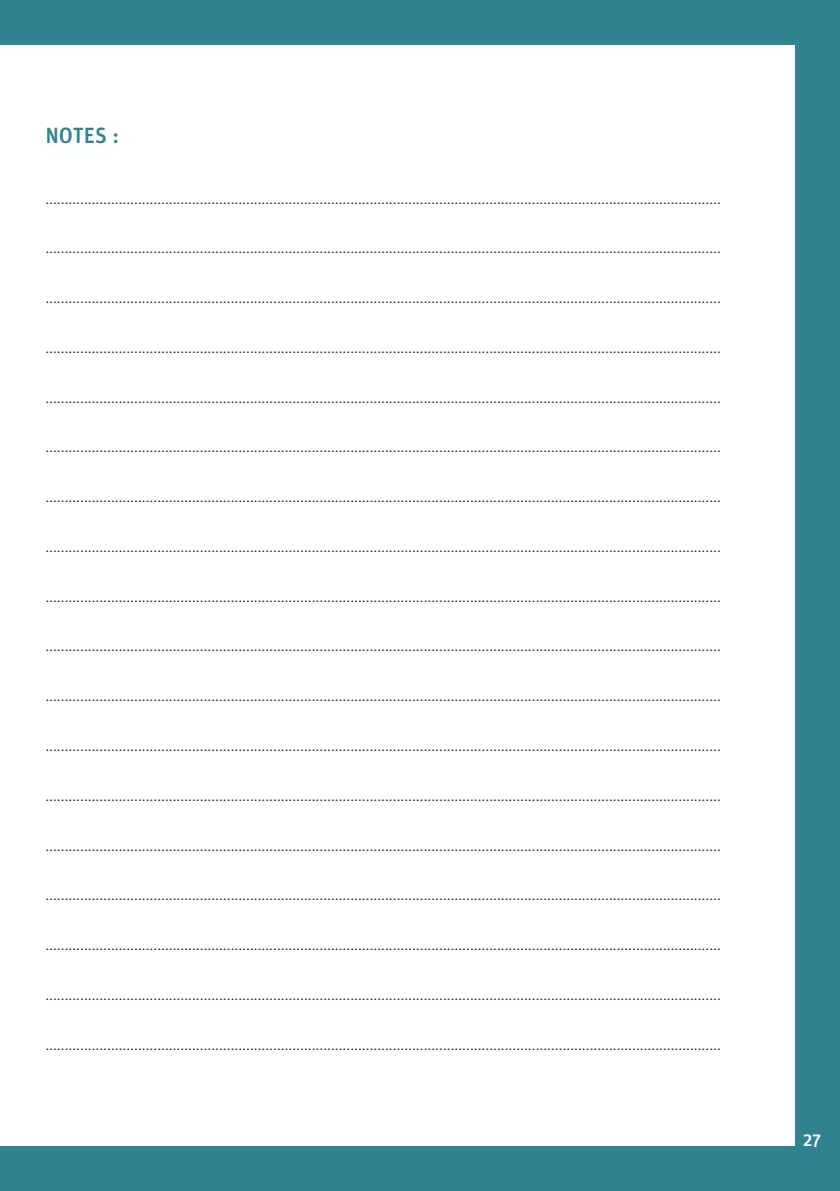
<style>
.page{position:relative;width:840px;height:1191px;background:#fff}
.page>*{position:absolute;margin:0;border:0;box-sizing:border-box;transform-origin:0 0}
.t1{font:500 22px "Unit";color:#318290}
.t2{font:500 18px "Unit";color:#fff}
.t3{font:300 16px "Unit";color:#231f20}
</style>
<div class="page">
<div style="left:0;top:0;width:839px;height:1191px;background:#318290"></div>
<div style="left:0;top:45px;width:794px;height:1100px;background:#fff"></div>
<h1 class="t1" style="left:45px;top:121px;width:75px">NOTES :</h1>
<p class="t3" style="left:45px;top:188px;width:676px">...............................................................................................................................................................................</p>
<p class="t3" style="left:45px;top:238px;width:676px">...............................................................................................................................................................................</p>
<p class="t3" style="left:45px;top:287px;width:676px">...............................................................................................................................................................................</p>
<p class="t3" style="left:45px;top:337px;width:676px">...............................................................................................................................................................................</p>
<p class="t3" style="left:45px;top:387px;width:676px">...............................................................................................................................................................................</p>
<p class="t3" style="left:45px;top:437px;width:676px">...............................................................................................................................................................................</p>
<p class="t3" style="left:45px;top:486px;width:676px">...............................................................................................................................................................................</p>
<p class="t3" style="left:45px;top:536px;width:676px">...............................................................................................................................................................................</p>
<p class="t3" style="left:45px;top:586px;width:676px">...............................................................................................................................................................................</p>
<p class="t3" style="left:45px;top:636px;width:676px">...............................................................................................................................................................................</p>
<p class="t3" style="left:45px;top:685px;width:676px">...............................................................................................................................................................................</p>
<p class="t3" style="left:45px;top:735px;width:676px">...............................................................................................................................................................................</p>
<p class="t3" style="left:45px;top:785px;width:676px">...............................................................................................................................................................................</p>
<p class="t3" style="left:45px;top:835px;width:676px">...............................................................................................................................................................................</p>
<p class="t3" style="left:45px;top:884px;width:676px">...............................................................................................................................................................................</p>
<p class="t3" style="left:45px;top:934px;width:676px">...............................................................................................................................................................................</p>
<p class="t3" style="left:45px;top:984px;width:676px">...............................................................................................................................................................................</p>
<p class="t3" style="left:45px;top:1034px;width:676px">...............................................................................................................................................................................</p>
<p class="t2" style="left:802px;top:1128px;width:20px">27</p>
</div>
